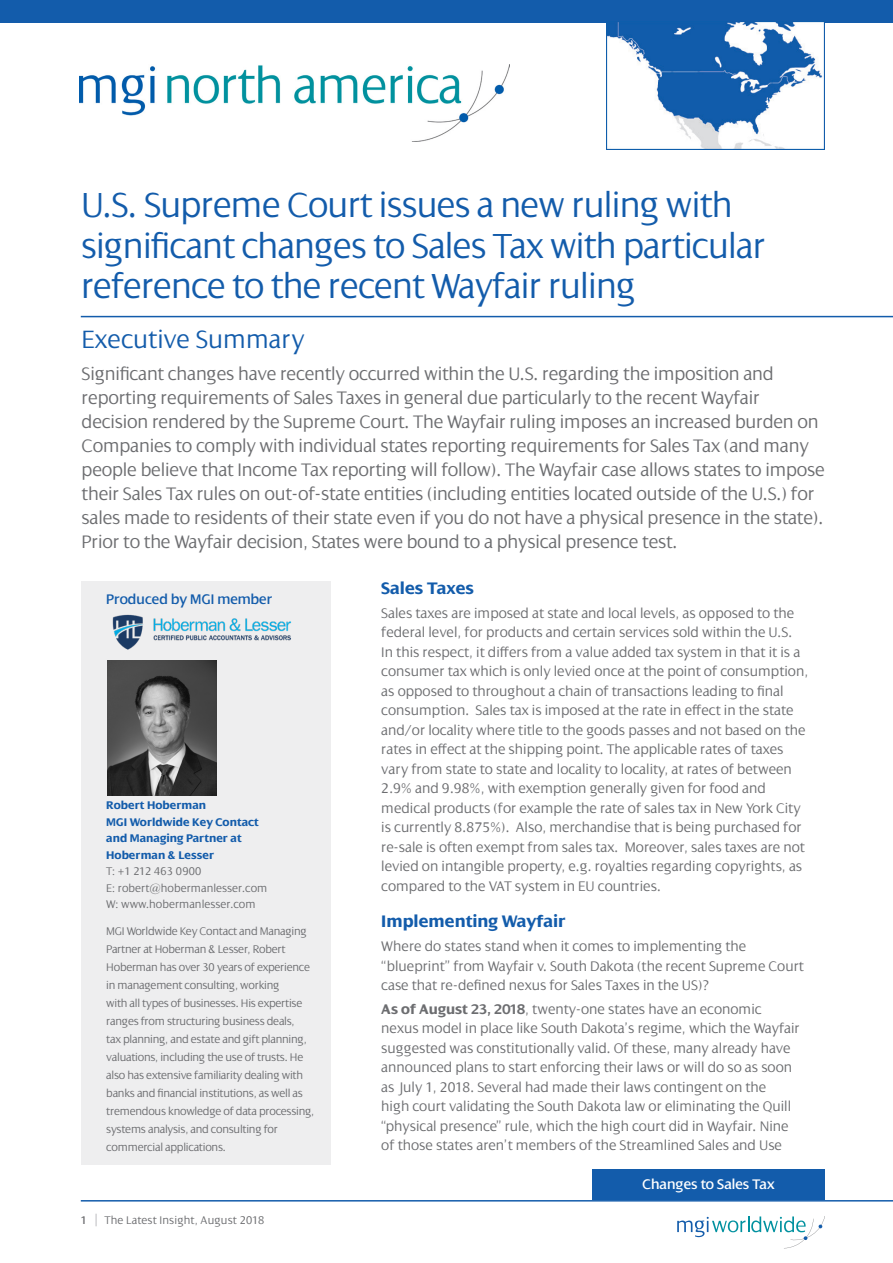
<style>
.page{position:relative;width:893px;height:1263px;background:#fff}
.page>*{position:absolute;margin:0;border:0;box-sizing:border-box;transform-origin:0 0}
.t1{font:300 37.5px/40.5px "Dialog LT Pro";letter-spacing:-.02em;color:#135cab}
.t2{font:300 27px "Dialog LT Pro";color:#135cab}
.t3{font:300 19.5px/24px "Dialog LT Pro";letter-spacing:-.01em;color:#6c6d70}
.t4{font:700 18px "Dialog LT Pro";color:#135cab}
.t5{font:300 15px/19.5px "Dialog LT Pro";color:#6c6d70}
.t6{font:15px "Dialog LT Pro";color:#135cab}
.t7{font:15px "Dialog LT Pro";color:#fff}
.t8{font:300 12px/18px "Dialog LT Pro";letter-spacing:-.02em;color:#6c6d70}
.t9{font:700 12px/16.5px "Dialog LT Pro";color:#135cab}
.t10{font:300 12px "Dialog LT Pro";color:#6c6d70}
.t11{font:300 12px "Dialog LT Pro";letter-spacing:.01em;color:#6c6d70}
.t12{font:12px "Dialog LT Pro";color:#6c6d70}
.s1{font-weight:700}
</style>
<div class="page">
<hr style="left:81px;top:1200px;width:812px;height:1px;background:#135cab">
<svg style="left:96px;top:1214px;width:1px;height:12px"></svg>
<div style="left:592px;top:1169px;width:233px;height:31px;background:#135cab"></div>
<div style="left:81px;top:581px;width:250px;height:584px;background:#eeeeef"></div>
<hr style="left:81px;top:316px;width:812px;height:1px;background:#135cab">
<div style="left:0;top:0;width:893px;height:23px;background:#135cab"></div>
<svg style="left:677px;top:1216px;width:148px;height:32px"></svg>
<img style="left:112px;top:614px;width:179px;height:36px">
<img style="left:80px;top:64px;width:430px;height:77px">
<img style="left:108px;top:660px;width:108px;height:135px">
<img style="left:606px;top:22px;width:219px;height:128px">
<p class="t1" style="left:81px;top:185px;width:686px">U.S. Supreme Court issues a new ruling with significant changes to Sales Tax with particular reference to the recent Wayfair ruling</p>
<p class="t2" style="left:82px;top:324px;width:224px">Executive Summary</p>
<p class="t3" style="left:82px;top:362px;width:745px">Significant changes have recently occurred within the U.S. regarding the imposition and reporting requirements of Sales Taxes in general due particularly to the recent Wayfair decision rendered by the Supreme Court. The Wayfair ruling imposes an increased burden on Companies to comply with individual states reporting requirements for Sales Tax (and many people believe that Income Tax reporting will follow). The Wayfair case allows states to impose their Sales Tax rules on out-of-state entities (including entities located outside of the U.S.) for sales made to residents of their state even if you do not have a physical presence in the state).<br>Prior to the Wayfair decision, States were bound to a physical presence test.</p>
<p class="t6" style="left:106px;top:592px;width:167px">Produced by MGI member</p>
<p class="t9" style="left:106px;top:797px;width:101px">Robert Hoberman</p>
<p class="t9" style="left:106px;top:814px;width:154px">MGI Worldwide Key Contact and Managing Partner at<br>Hoberman &amp; Lesser</p>
<p class="t10" style="left:106px;top:865px;width:97px">T: +1 212 463 0900</p>
<p class="t10" style="left:106px;top:881px;width:163px">E: robert@hobermanlesser.com</p>
<p class="t10" style="left:106px;top:898px;width:151px">W: www.hobermanlesser.com</p>
<p class="t8" style="left:106px;top:922px;width:210px">MGI Worldwide Key Contact and Managing Partner at Hoberman &amp; Lesser, Robert Hoberman has over 30 years of experience in management consulting, working<br>with all types of businesses. His expertise ranges from structuring business deals,<br>tax planning, and estate and gift planning, valuations, including the use of trusts. He also has extensive familiarity dealing with banks and financial institutions, as well as tremendous knowledge of data processing, systems analysis, and consulting for commercial applications.</p>
<p class="t12" style="left:81px;top:1214px;width:8px">1</p>
<p class="t11" style="left:104px;top:1214px;width:162px">The Latest Insight, August 2018</p>
<p class="t4" style="left:381px;top:578px;width:94px">Sales Taxes</p>
<p class="t5" style="left:381px;top:603px;width:428px">Sales taxes are imposed at state and local levels, as opposed to the federal level, for products and certain services sold within the U.S.<br>In this respect, it differs from a value added tax system in that it is a consumer tax which is only levied once at the point of consumption, as opposed to throughout a chain of transactions leading to final consumption. Sales tax is imposed at the rate in effect in the state and/or locality where title to the goods passes and not based on the rates in effect at the shipping point. The applicable rates of taxes vary from state to state and locality to locality, at rates of between 2.9% and 9.98%, with exemption generally given for food and medical products (for example the rate of sales tax in New York City is currently 8.875%). Also, merchandise that is being purchased for re-sale is often exempt from sales tax. Moreover, sales taxes are not levied on intangible property, e.g. royalties regarding copyrights, as compared to the VAT system in EU countries.</p>
<p class="t4" style="left:381px;top:912px;width:186px">Implementing Wayfair</p>
<p class="t5" style="left:381px;top:937px;width:424px">Where do states stand when it comes to implementing the “blueprint” from Wayfair v. South Dakota (the recent Supreme Court case that re-defined nexus for Sales Taxes in the US)?</p>
<p class="t5" style="left:381px;top:999px;width:420px"><span class="s1">As of August 23, 2018</span>, twenty-one states have an economic nexus model in place like South Dakota’s regime, which the Wayfair suggested was constitutionally valid. Of these, many already have announced plans to start enforcing their laws or will do so as soon as July 1, 2018. Several had made their laws contingent on the<br>high court validating the South Dakota law or eliminating the Quill “physical presence” rule, which the high court did in Wayfair. Nine of those states aren’t members of the Streamlined Sales and Use</p>
<p class="t7" style="left:643px;top:1176px;width:133px">Changes to Sales Tax</p>
</div>
